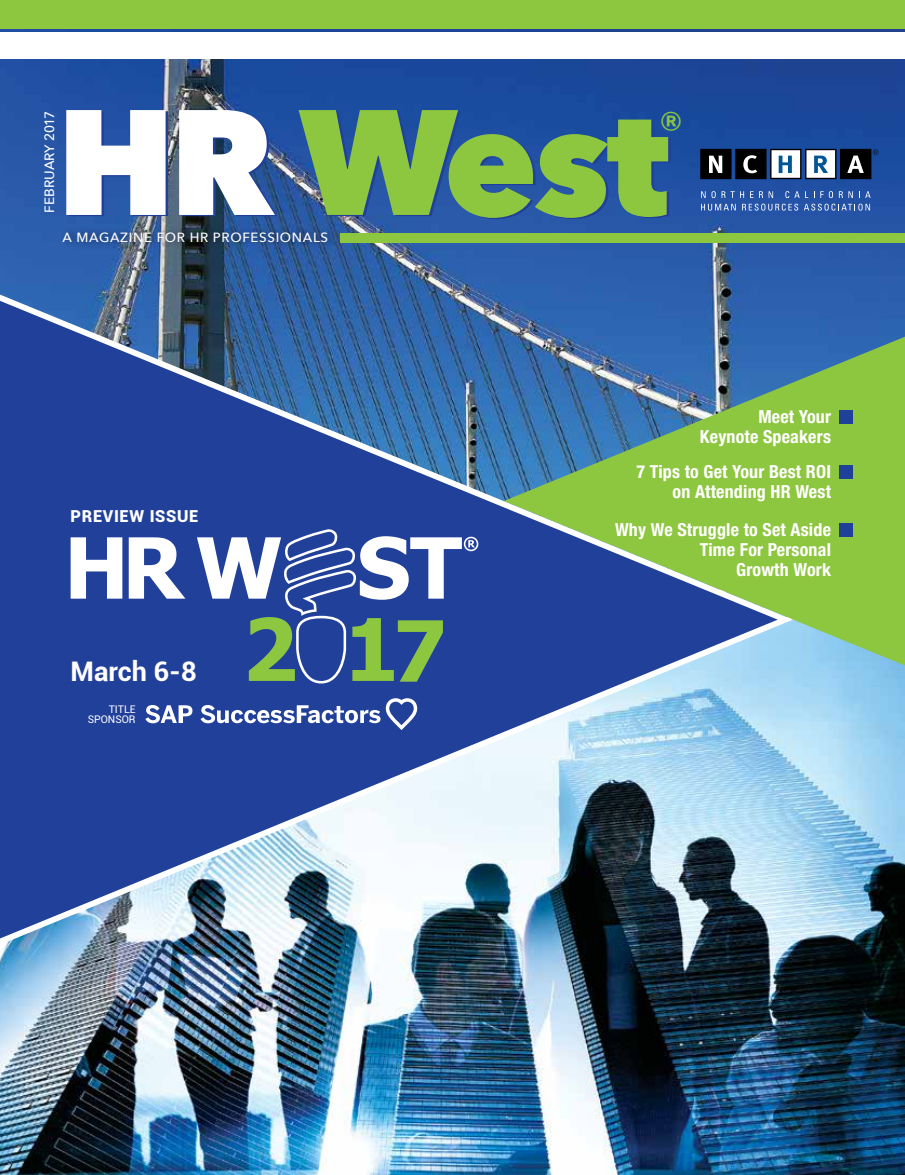
<style>
.page{position:relative;width:905px;height:1175px;background:#fff}
.page>*{position:absolute;margin:0;border:0;box-sizing:border-box;transform-origin:0 0}
.t1{font:800 148.05px "Avenir Next";letter-spacing:-.03em;color:#8dc63f}
.t2{font:500 42.15px "Avenir Next";color:#8dc63f}
.t3{font:700 27px "Roboto";color:#fff}
.t4{font:700 condensed 18px/20.2px "Helvetica Neue LT Std";letter-spacing:.01em;color:#fff;text-align:right}
.t5{font:900 16.5px "Roboto";letter-spacing:.04em;color:#fff}
.t6{font:500 13.5px "Avenir Next";color:#fff}
.t7{font:500 13.35px "Avenir Next";letter-spacing:.05em;color:#fff}
.t8{font:10.5px/10.5px "Roboto";color:#fff;text-align:right}
.s1{color:#fff}
</style>
<div class="page">
<img style="left:0;top:28px;width:904px;height:309px">
<img style="left:0;top:665px;width:904px;height:509px">
<svg style="left:793px;top:337px;width:111px;height:328px;fill:#8dc63f"></svg>
<img style="left:0;top:294px;width:793px;height:650px">
<img style="left:0;top:301px;width:777px;height:637px">
<svg style="left:701px;top:191px;width:4px;height:7px"></svg>
<svg style="left:711px;top:191px;width:4px;height:7px"></svg>
<svg style="left:721px;top:191px;width:13px;height:7px"></svg>
<svg style="left:740px;top:191px;width:4px;height:7px"></svg>
<svg style="left:750px;top:191px;width:3px;height:7px"></svg>
<svg style="left:759px;top:191px;width:14px;height:7px"></svg>
<svg style="left:785px;top:191px;width:14px;height:7px"></svg>
<svg style="left:805px;top:191px;width:9px;height:7px"></svg>
<svg style="left:820px;top:191px;width:22px;height:7px"></svg>
<svg style="left:848px;top:191px;width:5px;height:7px"></svg>
<svg style="left:859px;top:191px;width:11px;height:7px"></svg>
<svg style="left:701px;top:204px;width:34px;height:6px"></svg>
<svg style="left:742px;top:204px;width:128px;height:7px"></svg>
<svg style="left:700px;top:149px;width:178px;height:30px"></svg>
<div style="left:839px;top:410px;width:14px;height:14px;background:#20419a"></div>
<div style="left:839px;top:465px;width:14px;height:14px;background:#20419a"></div>
<div style="left:839px;top:522px;width:14px;height:14px;background:#20419a"></div>
<div style="left:0;top:32px;width:904px;height:26px;background:#fff"></div>
<div style="left:0;top:0;width:904px;height:28px;background:#8dc63f"></div>
<div style="left:59px;top:225px;width:279px;height:25px;background:#000;opacity:.5"></div>
<div style="left:340px;top:233px;width:564px;height:9px;background:#8dc63f"></div>
<svg style="left:71px;top:537px;width:51px;height:61px"></svg>
<svg style="left:129px;top:537px;width:56px;height:61px"></svg>
<svg style="left:197px;top:529px;width:281px;height:154px"></svg>
<svg style="left:145px;top:698px;width:272px;height:32px"></svg>
<p class="t6" style="left:38px;top:213px;width:103px;rotate:-90deg">FEBRUARY 2017</p>
<h1 class="t1" style="left:56px;top:71px;width:614px"><span class="s1">HR</span> West</h1>
<p class="t7" style="left:63px;top:226px;width:267px">A MAGAZINE FOR HR PROFESSIONALS</p>
<h2 class="t2" style="left:658px;top:91px;width:27px">®</h2>
<p class="t5" style="left:71px;top:504px;width:129px">PREVIEW ISSUE</p>
<h3 class="t3" style="left:71px;top:652px;width:127px">March 6-8</h3>
<p class="t8" style="left:88px;top:703px;width:49px">TITLE<br>SPONSOR</p>
<p class="t4" style="left:700px;top:406px;width:132px">Meet Your<br>Keynote Speakers</p>
<p class="t4" style="left:636px;top:461px;width:196px">7 Tips to Get Your Best ROI on Attending HR West</p>
<p class="t4" style="left:615px;top:519px;width:217px">Why We Struggle to Set Aside<br>Time For Personal<br>Growth Work</p>
</div>
